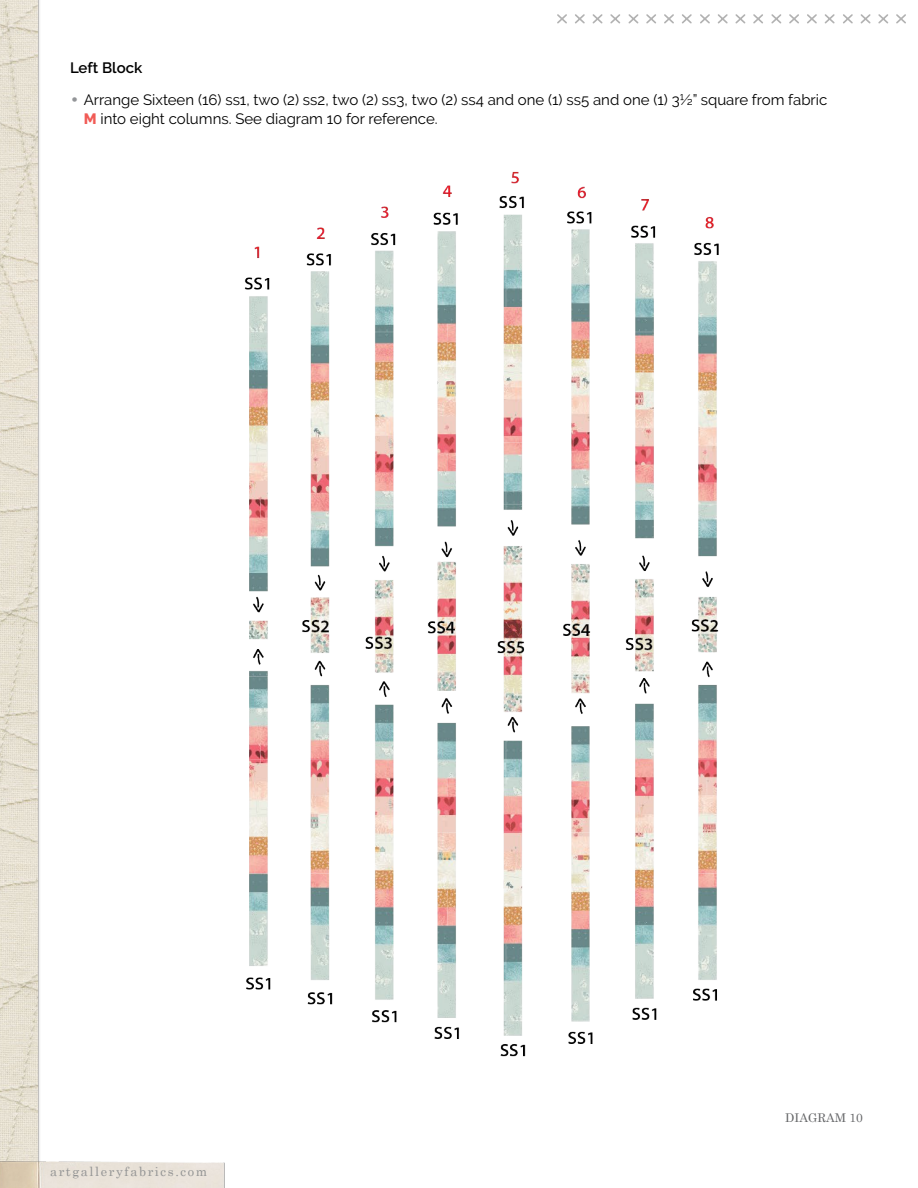
<style>
.page{position:relative;width:918px;height:1188px;background:#fff}
.page>*{position:absolute;margin:0;border:0;box-sizing:border-box;transform-origin:0 0}
.t1{font:15px/18.9px "Raleway";color:#000}
.t2{font:600 15px "Raleway";color:#000}
.t3{font:12.75px "Century Schoolbook";letter-spacing:.125em;color:#939494}
.t4{font:12px "Century Schoolbook";color:#636466}
.s1{font-family:"Century Gothic";color:#939598}
.s2{font-weight:800;color:#f15b56}
</style>
<div class="page">
<img style="left:0;top:0;width:40px;height:1154px">
<img style="left:0;top:1154px;width:225px;height:34px">
<svg style="left:557px;top:14px;width:349px;height:10px"></svg>
<img style="left:244px;top:171px;width:475px;height:886px">
<p class="t2" style="left:70px;top:59px;width:74px">Left Block</p>
<p class="t1" style="left:84px;top:91px;width:745px;text-indent:-14px"><span class="s1">•</span> Arrange Sixteen (16) ss1, two (2) ss2, two (2) ss3, two (2) ss4 and one (1) ss5 and one (1) 3½” square from fabric<br><span class="s2">M</span> into eight columns. See diagram 10 for reference.</p>
<p class="t3" style="left:50px;top:1161px;width:159px">artgalleryfabrics.com</p>
<p class="t4" style="left:785px;top:1108px;width:79px">DIAGRAM 10</p>
</div>
